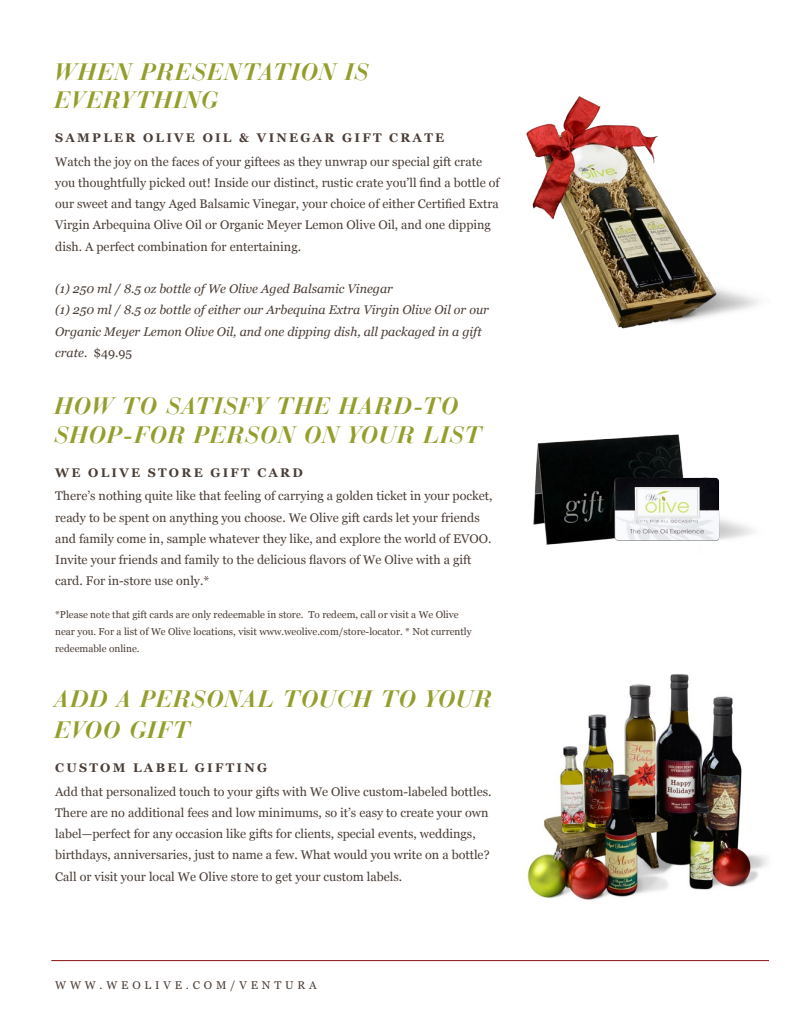
<style>
.page{position:relative;width:810px;height:1035px;background:#fff}
.page>*{position:absolute;margin:0;border:0;box-sizing:border-box;transform-origin:0 0}
.t1{font:italic 700 25px/28.8px "Bauer Bodoni BT";letter-spacing:.06em;color:#949e2b}
.t2{font:12.5px/21.2px "Georgia";color:#4a3d36}
.t3{font:italic 12.5px/21.2px "Georgia";color:#4a3d36}
.t4{font:700 12.5px "Georgia";letter-spacing:.18em;color:#4a3d36}
.t5{font:11.25px "Georgia";letter-spacing:.34em;color:#4a3d36}
.t6{font:10px/17.5px "Georgia";color:#4a3d36}
.s1{font-style:normal}
</style>
<div class="page">
<img style="left:527px;top:674px;width:241px;height:226px">
<img style="left:526px;top:96px;width:233px;height:233px">
<img style="left:533px;top:434px;width:220px;height:111px">
<hr style="left:51px;top:960px;width:718px;height:1px;background:#880d0f">
<h1 class="t1" style="left:55px;top:56px;width:315px">WHEN PRESENTATION IS<br>EVERYTHING</h1>
<p class="t4" style="left:55px;top:128px;width:390px">SAMPLER OLIVE OIL &amp; VINEGAR GIFT CRATE</p>
<p class="t2" style="left:55px;top:150px;width:446px">Watch the joy on the faces of your giftees as they unwrap our special gift crate you thoughtfully picked out! Inside our distinct, rustic crate you’ll find a bottle of our sweet and tangy Aged Balsamic Vinegar, your choice of either Certified Extra Virgin Arbequina Olive Oil or Organic Meyer Lemon Olive Oil, and one dipping dish. A perfect combination for entertaining.</p>
<p class="t3" style="left:55px;top:278px;width:435px">(1) 250 ml / 8.5 oz bottle of We Olive Aged Balsamic Vinegar<br>(1) 250 ml / 8.5 oz bottle of either our Arbequina Extra Virgin Olive Oil or our Organic Meyer Lemon Olive Oil, and one dipping dish, all packaged in a gift crate. <span class="s1">$49.95</span></p>
<h1 class="t1" style="left:55px;top:391px;width:428px">HOW TO SATISFY THE HARD-TO<br>SHOP-FOR PERSON ON YOUR LIST</h1>
<p class="t4" style="left:55px;top:463px;width:249px">WE OLIVE STORE GIFT CARD</p>
<p class="t2" style="left:55px;top:485px;width:439px">There’s nothing quite like that feeling of carrying a golden ticket in your pocket, ready to be spent on anything you choose. We Olive gift cards let your friends and family come in, sample whatever they like, and explore the world of EVOO.<br>Invite your friends and family to the delicious flavors of We Olive with a gift card. For in-store use only.*</p>
<p class="t6" style="left:55px;top:605px;width:418px">*Please note that gift cards are only redeemable in store. To redeem, call or visit a We Olive near you. For a list of We Olive locations, visit www.weolive.com/store-locator. * Not currently</p>
<p class="t6" style="left:55px;top:639px;width:86px">redeemable online.</p>
<h1 class="t1" style="left:55px;top:683px;width:438px;line-height:31.2px">ADD A PERSONAL TOUCH TO YOUR<br>EVOO GIFT</h1>
<p class="t4" style="left:55px;top:758px;width:213px">CUSTOM LABEL GIFTING</p>
<p class="t2" style="left:55px;top:780px;width:438px">Add that personalized touch to your gifts with We Olive custom-labeled bottles.<br>There are no additional fees and low minimums, so it’s easy to create your own label—perfect for any occasion like gifts for clients, special events, weddings, birthdays, anniversaries, just to name a few. What would you write on a bottle?<br>Call or visit your local We Olive store to get your custom labels.</p>
<p class="t5" style="left:55px;top:977px;width:263px">WWW.WEOLIVE.COM/VENTURA</p>
</div>
